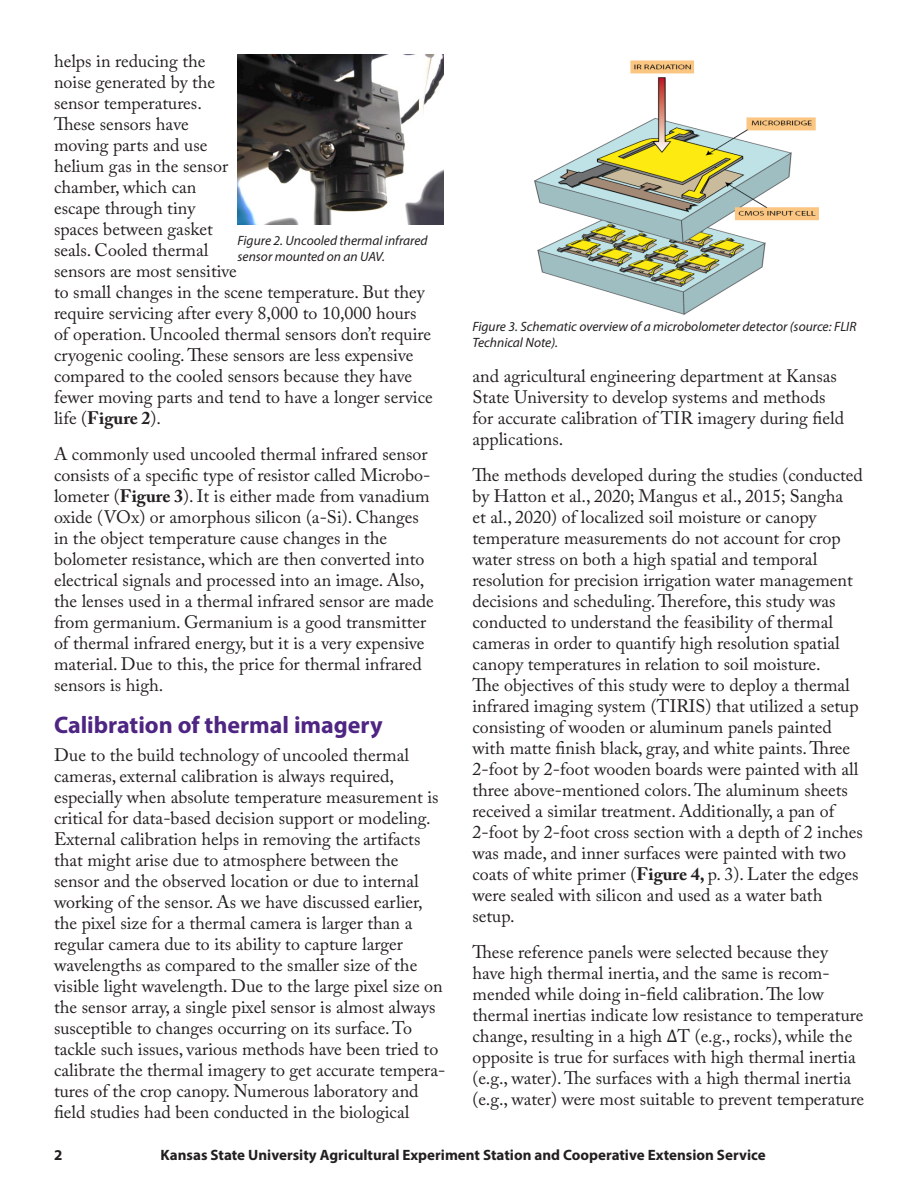
<style>
.page{position:relative;width:918px;height:1188px;background:#fff}
.page>*{position:absolute;margin:0;border:0;box-sizing:border-box;transform-origin:0 0}
.Header_1{font:700 24px "Myriad Pro";color:#4e2582}
.Body_text{font:18px/21px "Adobe Caslon Pro";color:#231f20}
.t1{font:700 15px "Myriad Pro";color:#231f20}
.t2{font:italic 13.5px/15.8px "Myriad Pro";color:#231f20}
.s1{font-weight:700}
.s2{font-family:"Cambria"}
</style>
<div class="page">
<img style="left:534px;top:60px;width:285px;height:255px">
<img style="left:238px;top:54px;width:206px;height:171px">
<p class="Body_text" style="left:54px;top:51px;width:380px">helps in reducing the<br>noise generated by the<br>sensor temperatures.<br>These sensors have<br>moving parts and use<br>helium gas in the sensor<br>chamber, which can<br>escape through tiny<br>spaces between gasket<br>seals. Cooled thermal<br>sensors are most sensitive<br>to small changes in the scene temperature. But they require servicing after every 8,000 to 10,000 hours of operation. Uncooled thermal sensors don’t require cryogenic cooling. These sensors are less expensive compared to the cooled sensors because they have fewer moving parts and tend to have a longer service life (<span class="s1">Figure 2</span>).</p>
<p class="Body_text" style="left:54px;top:444px;width:381px">A commonly used uncooled thermal infrared sensor consists of a specific type of resistor called Microbo&shy;lometer (<span class="s1">Figure 3</span>). It is either made from vanadium oxide (VOx) or amorphous silicon (a-Si). Changes in the object temperature cause changes in the bolometer resistance, which are then converted into electrical signals and processed into an image. Also, the lenses used in a thermal infrared sensor are made from germanium. Germanium is a good transmitter of thermal infrared energy, but it is a very expensive material. Due to this, the price for thermal infrared sensors is high.</p>
<p class="Header_1" style="left:54px;top:709px;width:330px">Calibration of thermal imagery</p>
<p class="Body_text" style="left:54px;top:744px;width:393px">Due to the build technology of uncooled thermal cameras, external calibration is always required, especially when absolute temperature measurement is critical for data-based decision support or modeling.<br>External calibration helps in removing the artifacts that might arise due to atmosphere between the sensor and the observed location or due to internal working of the sensor. As we have discussed earlier, the pixel size for a thermal camera is larger than a regular camera due to its ability to capture larger wavelengths as compared to the smaller size of the visible light wavelength. Due to the large pixel size on the sensor array, a single pixel sensor is almost always susceptible to changes occurring on its surface. To tackle such issues, various methods have been tried to calibrate the thermal imagery to get accurate tempera&shy;tures of the crop canopy. Numerous laboratory and field studies had been conducted in the biological</p>
<p class="t2" style="left:238px;top:232px;width:192px">Figure 2. Uncooled thermal infrared sensor mounted on an UAV.</p>
<p class="t2" style="left:472px;top:319px;width:386px">Figure 3. Schematic overview of a microbolometer detector (source: FLIR<br>Technical Note).</p>
<p class="Body_text" style="left:472px;top:365px;width:373px">and agricultural engineering department at Kansas State University to develop systems and methods for accurate calibration of TIR imagery during field applications.</p>
<p class="Body_text" style="left:472px;top:464px;width:392px">The methods developed during the studies (conducted by Hatton et al., 2020; Mangus et al., 2015; Sangha<br>et al., 2020) of localized soil moisture or canopy temperature measurements do not account for crop water stress on both a high spatial and temporal resolution for precision irrigation water management decisions and scheduling. Therefore, this study was conducted to understand the feasibility of thermal cameras in order to quantify high resolution spatial canopy temperatures in relation to soil moisture.<br>The objectives of this study were to deploy a thermal infrared imaging system (TIRIS) that utilized a setup consisting of wooden or aluminum panels painted with matte finish black, gray, and white paints. Three 2-foot by 2-foot wooden boards were painted with all three above-mentioned colors. The aluminum sheets received a similar treatment. Additionally, a pan of 2-foot by 2-foot cross section with a depth of 2 inches was made, and inner surfaces were painted with two coats of white primer (<span class="s1">Figure 4,</span> p. 3). Later the edges were sealed with silicon and used as a water bath setup.</p>
<p class="Body_text" style="left:472px;top:941px;width:393px">These reference panels were selected because they have high thermal inertia, and the same is recom&shy;mended while doing in-field calibration. The low thermal inertias indicate low resistance to temperature change, resulting in a high <span class="s2">Δ</span>T (e.g., rocks), while the opposite is true for surfaces with high thermal inertia (e.g., water). The surfaces with a high thermal inertia (e.g., water) were most suitable to prevent temperature</p>
<p class="t1" style="left:54px;top:1145px;width:10px">2</p>
<p class="t1" style="left:161px;top:1145px;width:607px">Kansas State University Agricultural Experiment Station and Cooperative Extension Service</p>
</div>
